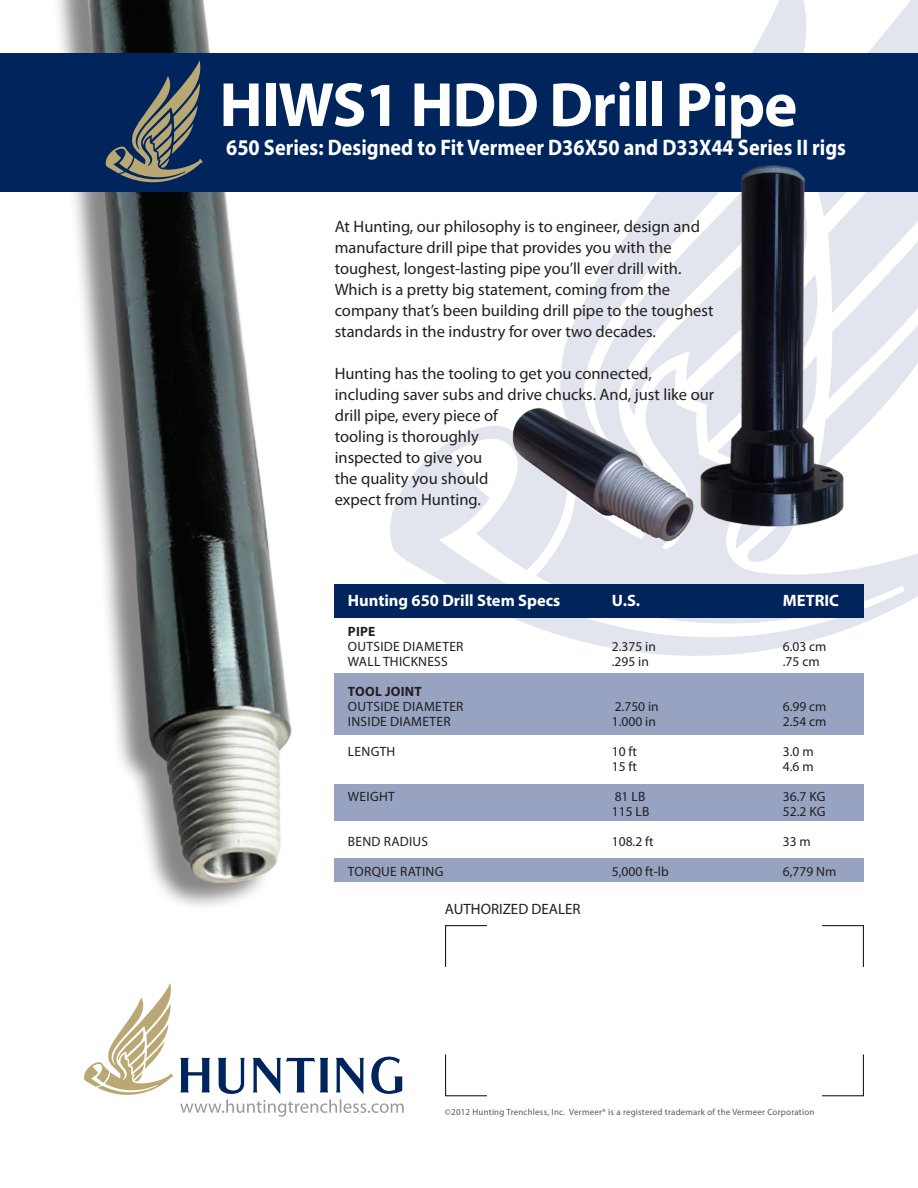
<style>
.page{position:relative;width:918px;height:1188px;background:#fff}
.page>*{position:absolute;margin:0;border:0;box-sizing:border-box;transform-origin:0 0}
.t1{font:700 63px "Myriad Pro";letter-spacing:-.02em;color:#fff}
.t2{font:700 22.5px "Myriad Pro";color:#fff;scale:.9 1}
.t3{font:16.5px/21px "Myriad Pro";color:#231f20}
.t4{font:700 16.5px "Myriad Pro";color:#fff}
.t5{font:15px "Myriad Pro";color:#231f20}
.t6{font:13.5px "Myriad Pro";letter-spacing:.02em;color:#231f20}
.t7{font:700 13.5px "Myriad Pro";letter-spacing:.02em;color:#231f20}
.t8{font:9px "Myriad Pro";letter-spacing:.025em;color:#57585a}
</style>
<div class="page">
<svg style="left:481px;top:0;width:437px;height:674px"></svg>
<svg style="left:609px;top:15px;width:309px;height:547px"></svg>
<svg style="left:390px;top:423px;width:177px;height:161px"></svg>
<svg style="left:84px;top:983px;width:89px;height:112px"></svg>
<svg style="left:180px;top:1056px;width:224px;height:61px"></svg>
<svg style="left:445px;top:925px;width:42px;height:42px"></svg>
<svg style="left:445px;top:1054px;width:42px;height:43px"></svg>
<svg style="left:822px;top:925px;width:42px;height:42px"></svg>
<svg style="left:822px;top:1054px;width:42px;height:43px"></svg>
<img style="left:11px;top:0;width:331px;height:906px">
<div style="left:335px;top:584px;width:529px;height:33px;background:#00255d"></div>
<div style="left:335px;top:674px;width:529px;height:61px;background:#98a3c2"></div>
<div style="left:335px;top:784px;width:529px;height:37px;background:#98a3c2"></div>
<div style="left:335px;top:858px;width:529px;height:24px;background:#98a3c2"></div>
<div style="left:0;top:54px;width:918px;height:138px;background:#00255d"></div>
<svg style="left:105px;top:60px;width:98px;height:123px"></svg>
<img style="left:606px;top:165px;width:312px;height:375px">
<img style="left:500px;top:396px;width:247px;height:154px">
<h1 class="t1" style="left:219px;top:64px;width:580px">HIWS1 HDD Drill Pipe</h1>
<h2 class="t2" style="left:226px;top:133px;width:690px">650 Series: Designed to Fit Vermeer D36X50 and D33X44 Series II rigs</h2>
<p class="t3" style="left:335px;top:216px;width:380px">At Hunting, our philosophy is to engineer, design and manufacture drill pipe that provides you with the toughest, longest-lasting pipe you’ll ever drill with.<br>Which is a pretty big statement, coming from the company that’s been building drill pipe to the toughest standards in the industry for over two decades.</p>
<p class="t3" style="left:335px;top:363px;width:381px">Hunting has the tooling to get you connected, including saver subs and drive chucks. And, just like our drill pipe, every piece of<br>tooling is thoroughly<br>inspected to give you<br>the quality you should<br>expect from Hunting.</p>
<p class="t4" style="left:348px;top:589px;width:214px">Hunting 650 Drill Stem Specs</p>
<p class="t4" style="left:612px;top:589px;width:30px">U.S.</p>
<p class="t4" style="left:783px;top:589px;width:58px">METRIC</p>
<p class="t7" style="left:348px;top:622px;width:29px">PIPE</p>
<p class="t6" style="left:348px;top:638px;width:117px">OUTSIDE DIAMETER</p>
<p class="t6" style="left:612px;top:638px;width:46px">2.375 in</p>
<p class="t6" style="left:783px;top:638px;width:45px">6.03 cm</p>
<p class="t6" style="left:348px;top:653px;width:101px">WALL THICKNESS</p>
<p class="t6" style="left:612px;top:653px;width:39px">.295 in</p>
<p class="t6" style="left:783px;top:653px;width:38px">.75 cm</p>
<p class="t7" style="left:348px;top:682px;width:75px">TOOL JOINT</p>
<p class="t6" style="left:348px;top:698px;width:117px">OUTSIDE DIAMETER</p>
<p class="t6" style="left:615px;top:698px;width:46px">2.750 in</p>
<p class="t6" style="left:783px;top:698px;width:45px">6.99 cm</p>
<p class="t6" style="left:348px;top:713px;width:104px">INSIDE DIAMETER</p>
<p class="t6" style="left:612px;top:713px;width:46px">1.000 in</p>
<p class="t6" style="left:783px;top:713px;width:45px">2.54 cm</p>
<p class="t6" style="left:348px;top:743px;width:49px">LENGTH</p>
<p class="t6" style="left:612px;top:743px;width:27px">10 ft</p>
<p class="t6" style="left:783px;top:743px;width:32px">3.0 m</p>
<p class="t6" style="left:612px;top:758px;width:27px">15 ft</p>
<p class="t6" style="left:783px;top:758px;width:32px">4.6 m</p>
<p class="t6" style="left:348px;top:788px;width:48px">WEIGHT</p>
<p class="t6" style="left:615px;top:788px;width:32px">81 LB</p>
<p class="t6" style="left:783px;top:788px;width:44px">36.7 KG</p>
<p class="t6" style="left:612px;top:803px;width:39px">115 LB</p>
<p class="t6" style="left:783px;top:803px;width:44px">52.2 KG</p>
<p class="t6" style="left:348px;top:833px;width:82px">BEND RADIUS</p>
<p class="t6" style="left:612px;top:833px;width:43px">108.2 ft</p>
<p class="t6" style="left:783px;top:833px;width:29px">33 m</p>
<p class="t6" style="left:348px;top:863px;width:97px">TORQUE RATING</p>
<p class="t6" style="left:612px;top:863px;width:58px">5,000 ft-lb</p>
<p class="t6" style="left:783px;top:863px;width:55px">6,779 Nm</p>
<p class="t5" style="left:445px;top:900px;width:137px">AUTHORIZED DEALER</p>
<p class="t8" style="left:445px;top:1107px;width:371px">©2012 Hunting Trenchless, Inc. Vermeer® is a registered trademark of the Vermeer Corporation</p>
</div>
